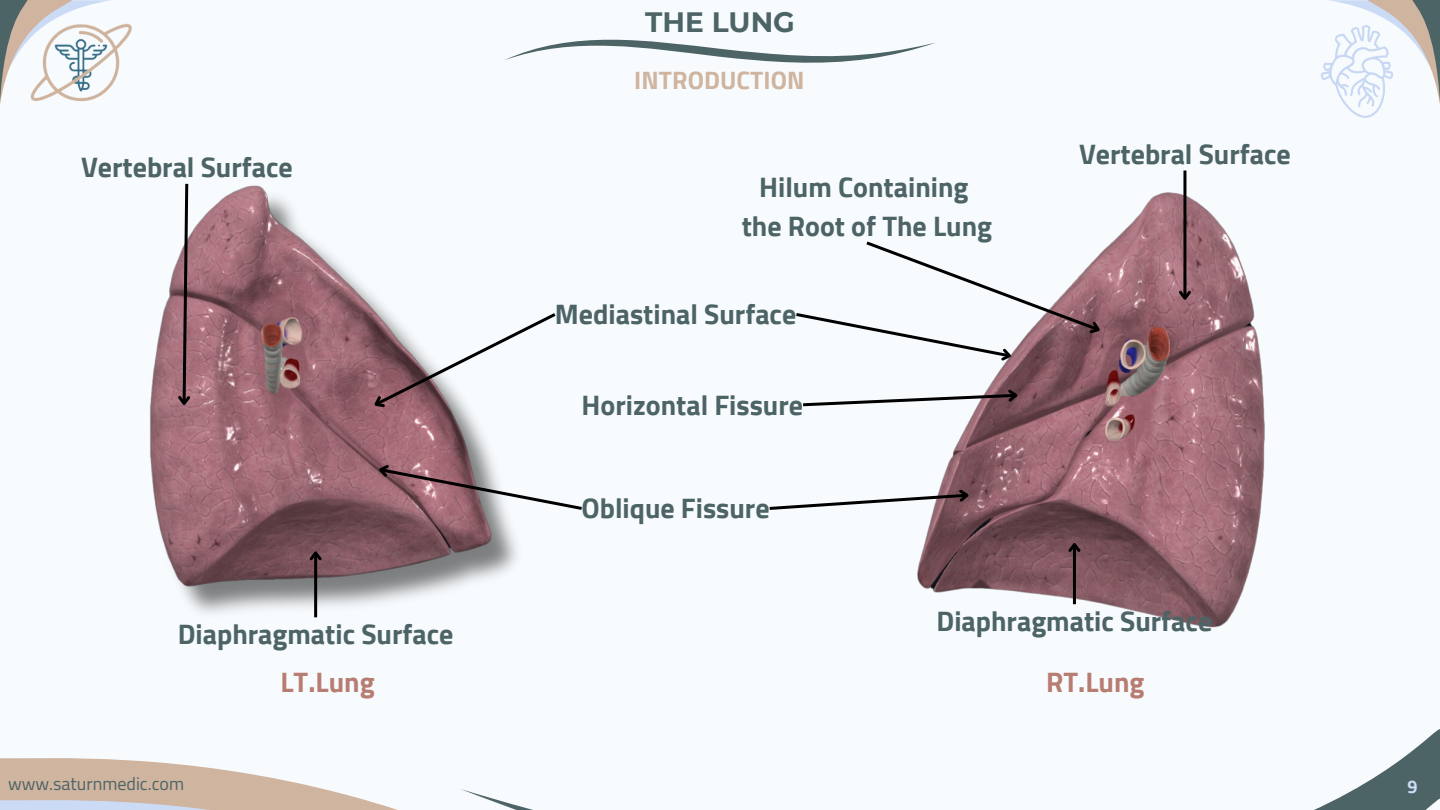
<style>
.page{position:relative;width:1440px;height:810px;background:#f8fbfd}
.page>*{position:absolute;margin:0;border:0;box-sizing:border-box;transform-origin:0 0}
.t1{font:700 28px/39px "Cairo";color:#4d6466;text-align:center}
.t2{font:700 28px "Cairo";color:#b87d72}
.t3{font:700 28px "Montserrat";color:#4d6466}
.t4{font:700 25px "Cairo";letter-spacing:.005em;color:#cfb49f}
.t5{font:18px "Cairo";color:#4d6466}
.t6{font:700 18px "Cairo";color:#cbdbf5}
</style>
<div class="page">
<svg style="left:505px;top:40px;width:430px;height:23px"></svg>
<svg style="left:0;top:0;width:8px;height:104px"></svg>
<svg style="left:1329px;top:0;width:111px;height:104px"></svg>
<img style="left:1321px;top:18px;width:84px;height:100px">
<img style="left:8px;top:0;width:124px;height:102px">
<svg style="left:0;top:758px;width:398px;height:52px;fill:#cfb49f"></svg>
<svg style="left:461px;top:729px;width:979px;height:81px"></svg>
<img style="left:917px;top:170px;width:348px;height:458px">
<img style="left:150px;top:185px;width:367px;height:433px">
<svg style="left:368px;top:310px;width:188px;height:104px"></svg>
<svg style="left:175px;top:183px;width:18px;height:226px"></svg>
<hr style="left:314px;top:553px;width:3px;height:64px;background:#000">
<svg style="left:307px;top:548px;width:17px;height:15px"></svg>
<hr style="left:1073px;top:544px;width:3px;height:60px;background:#000">
<svg style="left:1066px;top:539px;width:17px;height:16px"></svg>
<svg style="left:374px;top:460px;width:208px;height:52px"></svg>
<svg style="left:769px;top:486px;width:204px;height:26px"></svg>
<svg style="left:803px;top:386px;width:218px;height:22px"></svg>
<svg style="left:796px;top:239px;width:310px;height:126px"></svg>
<hr style="left:1183px;top:171px;width:3px;height:127px;background:#000">
<svg style="left:1176px;top:288px;width:18px;height:15px"></svg>
<h3 class="t3" style="left:645px;top:5px;width:151px">THE LUNG</h3>
<h2 class="t1" style="left:81px;top:148px;width:213px">Vertebral Surface</h2>
<h2 class="t1" style="left:178px;top:615px;width:277px">Diaphragmatic Surface</h2>
<p class="t4" style="left:634px;top:66px;width:172px">INTRODUCTION</p>
<h2 class="t1" style="left:742px;top:168px;width:252px">Hilum Containing the Root of The Lung</h2>
<h2 class="t1" style="left:555px;top:295px;width:243px">Mediastinal Surface</h2>
<h2 class="t1" style="left:582px;top:385px;width:223px">Horizontal Fissure</h2>
<p class="t1" style="left:582px;top:489px;width:190px">Oblique Fissure</p>
<h2 class="t1" style="left:1079px;top:134px;width:213px">Vertebral Surface</h2>
<p class="t1" style="left:937px;top:602px;width:277px">Diaphragmatic Surface</p>
<h2 class="t2" style="left:280px;top:666px;width:96px">LT.Lung</h2>
<h2 class="t2" style="left:1046px;top:666px;width:100px">RT.Lung</h2>
<h2 class="t5" style="left:8px;top:773px;width:177px">www.saturnmedic.com</h2>
<h2 class="t6" style="left:1407px;top:776px;width:12px">9</h2>
</div>
